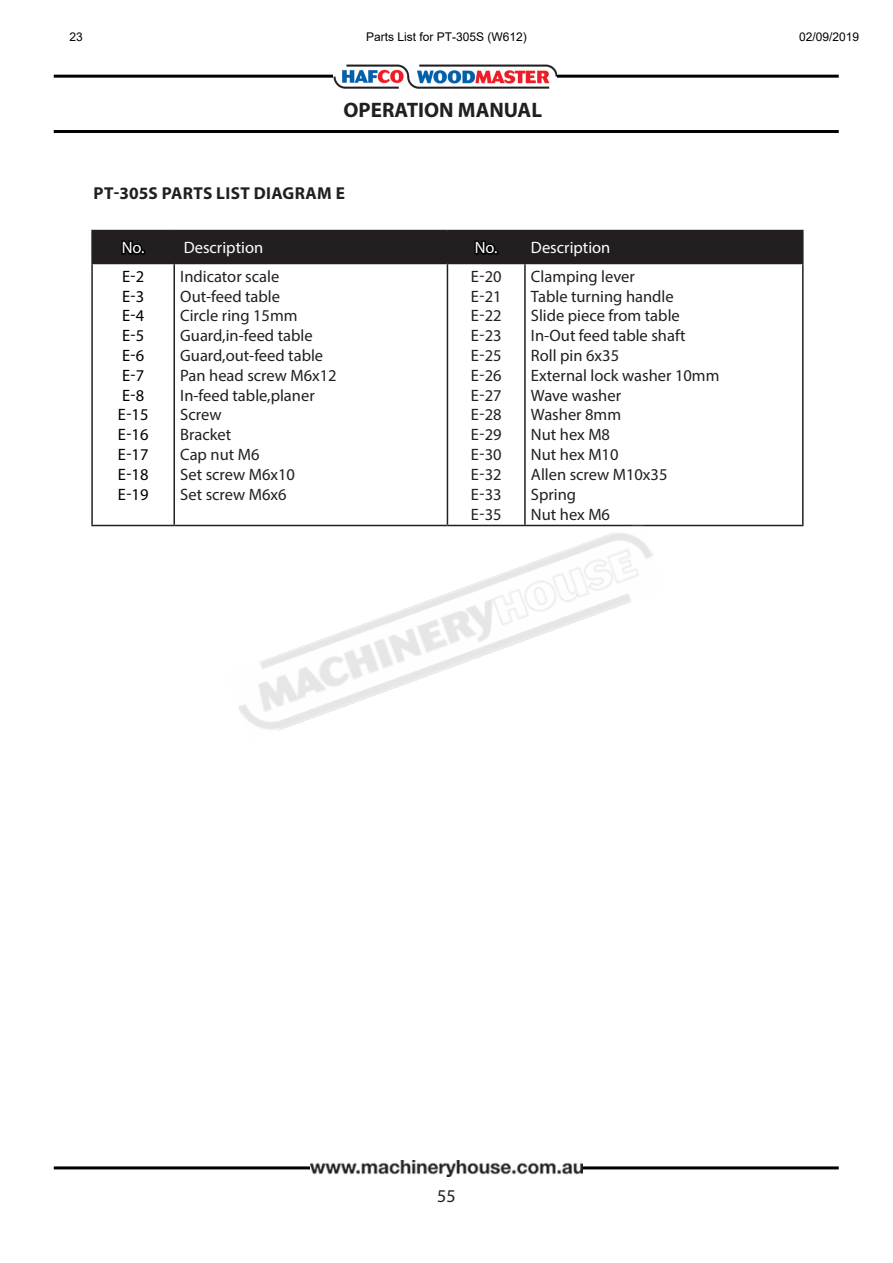
<style>
.page{position:relative;width:893px;height:1263px;background:#fff}
.page>*{position:absolute;margin:0;border:0;box-sizing:border-box;transform-origin:0 0}
.t1{font:700 21px "Myriad Pro";color:#231f20}
.t2{font:18px "Myriad Pro";color:#231f20}
.t3{font:700 17.25px "Myriad Pro";letter-spacing:.02em;color:#231f20}
.t4{font:16.5px "Myriad Pro";color:#231f20}
.t5{font:16.5px "Myriad Pro";color:#000}
.t6{font:16.5px "Myriad Pro";color:#fff}
.t7{font:12px "Arial";color:#000}
</style>
<div class="page">
<hr style="left:54px;top:75px;width:785px;height:3px;background:#000">
<img style="left:334px;top:65px;width:223px;height:24px">
<hr style="left:54px;top:1166px;width:785px;height:3px;background:#000">
<hr style="left:54px;top:130px;width:785px;height:3px;background:#000">
<img style="left:310px;top:1160px;width:272px;height:17px">
<hr style="left:91px;top:230px;width:83px;height:1px;background:#231f20">
<hr style="left:91px;top:231px;width:2px;height:32px;background:#231f20">
<hr style="left:525px;top:230px;width:279px;height:1px;background:#231f20">
<hr style="left:802px;top:231px;width:2px;height:32px;background:#231f20">
<hr style="left:91px;top:263px;width:83px;height:1px;background:#231f20">
<hr style="left:91px;top:264px;width:2px;height:261px;background:#231f20">
<hr style="left:173px;top:264px;width:2px;height:261px;background:#231f20">
<hr style="left:447px;top:264px;width:1px;height:261px;background:#231f20">
<hr style="left:525px;top:263px;width:279px;height:1px;background:#231f20">
<hr style="left:524px;top:264px;width:2px;height:261px;background:#231f20">
<hr style="left:802px;top:264px;width:2px;height:261px;background:#231f20">
<hr style="left:91px;top:525px;width:83px;height:1px;background:#231f20">
<hr style="left:174px;top:525px;width:273px;height:1px;background:#231f20">
<hr style="left:525px;top:525px;width:279px;height:1px;background:#231f20">
<div style="left:92px;top:230px;width:711px;height:35px;background:#231f20"></div>
<img style="left:227px;top:523px;width:439px;height:208px">
<p class="t7" style="left:70px;top:28px;width:15px">23</p>
<p class="t7" style="left:366px;top:28px;width:162px">Parts List for PT-305S (W612)</p>
<p class="t7" style="left:799px;top:28px;width:62px">02/09/2019</p>
<p class="t1" style="left:343px;top:96px;width:200px">OPERATION MANUAL</p>
<p class="t3" style="left:94px;top:182px;width:253px">PT-305S PARTS LIST DIAGRAM E</p>
<p class="t6" style="left:122px;top:237px;width:24px">No.</p>
<p class="t6" style="left:184px;top:237px;width:81px">Description</p>
<p class="t6" style="left:475px;top:237px;width:24px">No.</p>
<p class="t6" style="left:531px;top:237px;width:81px">Description</p>
<p class="t5" style="left:122px;top:266px;width:24px">E-2</p>
<p class="t5" style="left:122px;top:286px;width:24px">E-3</p>
<p class="t5" style="left:122px;top:306px;width:24px">E-4</p>
<p class="t5" style="left:122px;top:326px;width:24px">E-5</p>
<p class="t5" style="left:122px;top:345px;width:24px">E-6</p>
<p class="t5" style="left:122px;top:365px;width:24px">E-7</p>
<p class="t5" style="left:122px;top:385px;width:24px">E-8</p>
<p class="t5" style="left:118px;top:405px;width:32px">E-15</p>
<p class="t5" style="left:118px;top:425px;width:32px">E-16</p>
<p class="t5" style="left:118px;top:444px;width:32px">E-17</p>
<p class="t5" style="left:118px;top:464px;width:32px">E-18</p>
<p class="t5" style="left:118px;top:484px;width:32px">E-19</p>
<p class="t4" style="left:180px;top:266px;width:101px">Indicator scale</p>
<p class="t4" style="left:180px;top:286px;width:101px">Out-feed table</p>
<p class="t4" style="left:180px;top:306px;width:119px">Circle ring 15mm</p>
<p class="t4" style="left:180px;top:326px;width:134px">Guard,in-feed table</p>
<p class="t4" style="left:180px;top:345px;width:144px">Guard,out-feed table</p>
<p class="t4" style="left:180px;top:365px;width:158px">Pan head screw M6x12</p>
<p class="t4" style="left:180px;top:385px;width:136px">In-feed table,planer</p>
<p class="t4" style="left:180px;top:405px;width:43px">Screw</p>
<p class="t4" style="left:180px;top:425px;width:53px">Bracket</p>
<p class="t4" style="left:180px;top:444px;width:81px">Cap nut M6</p>
<p class="t4" style="left:180px;top:464px;width:116px">Set screw M6x10</p>
<p class="t4" style="left:180px;top:484px;width:108px">Set screw M6x6</p>
<p class="t4" style="left:531px;top:266px;width:105px">Clamping lever</p>
<p class="t4" style="left:531px;top:286px;width:144px">Table turning handle</p>
<p class="t4" style="left:531px;top:306px;width:150px">Slide piece from table</p>
<p class="t4" style="left:531px;top:326px;width:156px">In-Out feed table shaft</p>
<p class="t4" style="left:531px;top:345px;width:90px">Roll pin 6x35</p>
<p class="t4" style="left:531px;top:365px;width:190px">External lock washer 10mm</p>
<p class="t4" style="left:531px;top:385px;width:92px">Wave washer</p>
<p class="t4" style="left:531px;top:405px;width:92px">Washer 8mm</p>
<p class="t4" style="left:531px;top:425px;width:81px">Nut hex M8</p>
<p class="t4" style="left:531px;top:444px;width:89px">Nut hex M10</p>
<p class="t4" style="left:531px;top:464px;width:138px">Allen screw M10x35</p>
<p class="t4" style="left:531px;top:484px;width:47px">Spring</p>
<p class="t4" style="left:531px;top:504px;width:81px">Nut hex M6</p>
<p class="t4" style="left:471px;top:266px;width:32px">E-20</p>
<p class="t4" style="left:471px;top:286px;width:32px">E-21</p>
<p class="t4" style="left:471px;top:306px;width:32px">E-22</p>
<p class="t4" style="left:471px;top:326px;width:32px">E-23</p>
<p class="t4" style="left:471px;top:345px;width:32px">E-25</p>
<p class="t4" style="left:471px;top:365px;width:32px">E-26</p>
<p class="t4" style="left:471px;top:385px;width:32px">E-27</p>
<p class="t4" style="left:471px;top:405px;width:32px">E-28</p>
<p class="t4" style="left:471px;top:425px;width:32px">E-29</p>
<p class="t4" style="left:471px;top:444px;width:32px">E-30</p>
<p class="t4" style="left:471px;top:464px;width:32px">E-32</p>
<p class="t4" style="left:471px;top:484px;width:32px">E-33</p>
<p class="t4" style="left:471px;top:504px;width:32px">E-35</p>
<p class="t2" style="left:437px;top:1185px;width:20px">55</p>
</div>
